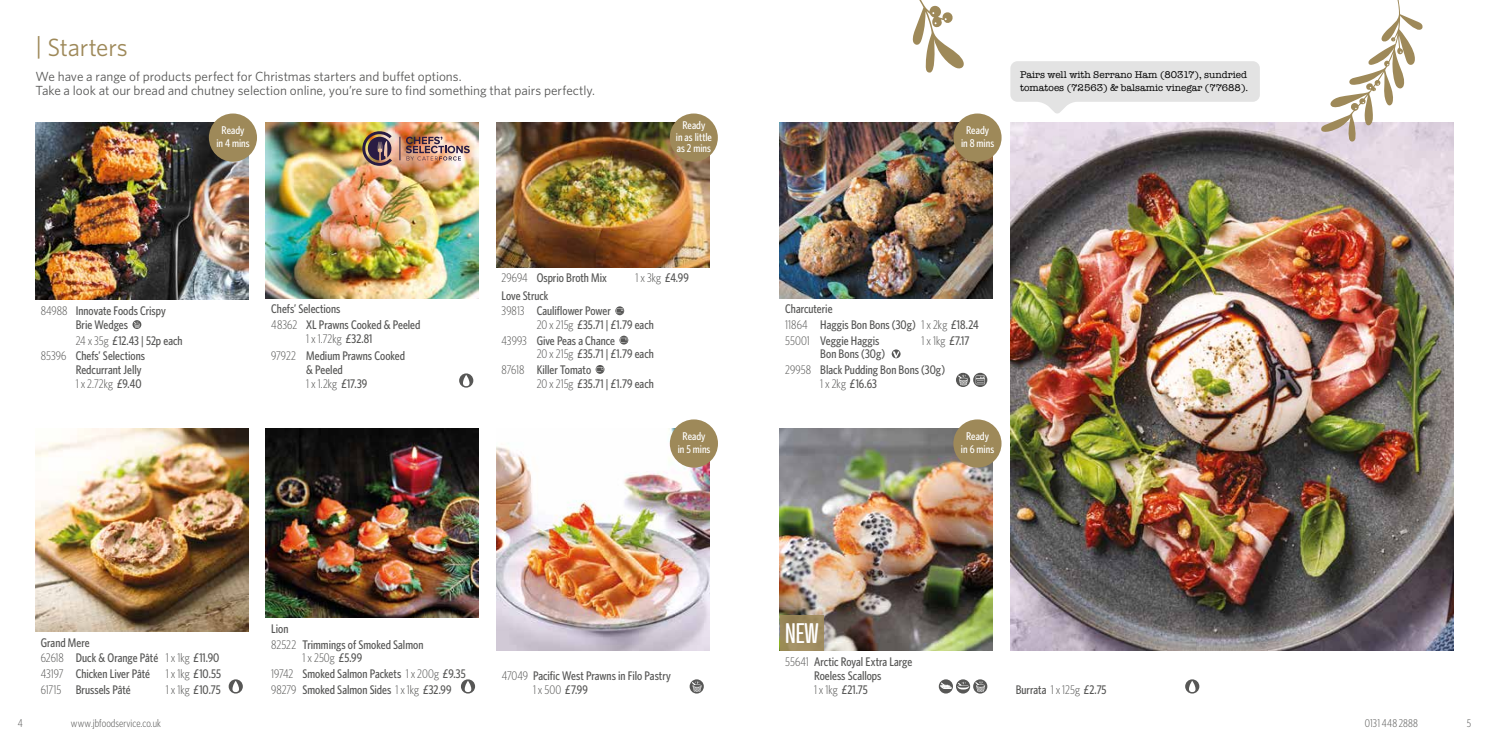
<style>
.page{position:relative;width:1489px;height:745px;background:#fff}
.page>*{position:absolute;margin:0;border:0;box-sizing:border-box;transform-origin:0 0}
.t1{font:27.38px "Atrament";color:#fff}
.t2{font:25px "Whitney";letter-spacing:-.01em;color:#9e8959}
.t3{font:13.25px/14.8px "Whitney";color:#575756}
.t4{font:500 12.5px/15.5px "Whitney Condensed";color:#575756}
.t5{font:300 12.5px "Whitney Condensed";letter-spacing:.015em;color:#575756}
.t6{font:500 11.25px/12.5px "Whitney Condensed";letter-spacing:.005em;color:#fff;text-align:center}
.t7{font:300 11.25px "Whitney Condensed";letter-spacing:.01em;color:#575756}
.t8{font:10px/12.5px "American Typewriter";color:#000}
.s1{font-weight:300}
.s2{font-weight:500}
</style>
<div class="page">
<svg style="left:132px;top:320px;width:9px;height:9px"></svg>
<svg style="left:134px;top:321px;width:6px;height:7px"></svg>
<img style="left:35px;top:122px;width:213px;height:178px">
<img style="left:266px;top:122px;width:212px;height:176px">
<svg style="left:459px;top:374px;width:14px;height:12px"></svg>
<svg style="left:362px;top:131px;width:30px;height:35px"></svg>
<img style="left:406px;top:136px;width:64px;height:24px">
<svg style="left:399px;top:137px;width:1px;height:23px"></svg>
<svg style="left:615px;top:306px;width:9px;height:9px"></svg>
<svg style="left:616px;top:308px;width:7px;height:5px"></svg>
<svg style="left:619px;top:335px;width:9px;height:9px"></svg>
<svg style="left:620px;top:337px;width:7px;height:5px"></svg>
<svg style="left:595px;top:365px;width:9px;height:8px"></svg>
<svg style="left:596px;top:367px;width:7px;height:4px"></svg>
<img style="left:496px;top:122px;width:213px;height:145px">
<img style="left:35px;top:428px;width:213px;height:203px">
<svg style="left:229px;top:679px;width:14px;height:14px"></svg>
<svg style="left:229px;top:680px;width:14px;height:11px"></svg>
<img style="left:265px;top:428px;width:213px;height:189px">
<svg style="left:461px;top:679px;width:14px;height:14px"></svg>
<svg style="left:461px;top:680px;width:14px;height:11px"></svg>
<svg style="left:689px;top:679px;width:14px;height:14px"></svg>
<svg style="left:691px;top:680px;width:10px;height:11px"></svg>
<img style="left:496px;top:428px;width:213px;height:222px">
<svg style="left:891px;top:349px;width:9px;height:9px"></svg>
<svg style="left:892px;top:351px;width:7px;height:6px"></svg>
<img style="left:780px;top:122px;width:212px;height:176px">
<svg style="left:955px;top:372px;width:15px;height:15px"></svg>
<svg style="left:958px;top:374px;width:9px;height:11px"></svg>
<svg style="left:973px;top:372px;width:14px;height:15px"></svg>
<svg style="left:975px;top:375px;width:9px;height:9px"></svg>
<svg style="left:938px;top:679px;width:14px;height:14px"></svg>
<svg style="left:940px;top:682px;width:11px;height:6px"></svg>
<svg style="left:955px;top:679px;width:15px;height:14px"></svg>
<svg style="left:957px;top:681px;width:12px;height:8px"></svg>
<svg style="left:973px;top:679px;width:14px;height:14px"></svg>
<svg style="left:975px;top:680px;width:10px;height:11px"></svg>
<img style="left:780px;top:428px;width:212px;height:222px">
<img style="left:1010px;top:122px;width:443px;height:528px">
<svg style="left:1185px;top:679px;width:14px;height:14px"></svg>
<svg style="left:1185px;top:680px;width:14px;height:11px"></svg>
<div style="left:780px;top:614px;width:43px;height:36px;background:#9e8959"></div>
<svg style="left:1010px;top:61px;width:249px;height:53px"></svg>
<div style="left:953px;top:113px;width:48px;height:49px;background:#9e8959;border-radius:50%"></div>
<div style="left:669px;top:419px;width:49px;height:48px;background:#9e8959;border-radius:50%"></div>
<div style="left:953px;top:419px;width:48px;height:48px;background:#9e8959;border-radius:50%"></div>
<div style="left:209px;top:113px;width:48px;height:49px;background:#9e8959;border-radius:50%"></div>
<div style="left:669px;top:113px;width:48px;height:49px;background:#9e8959;border-radius:50%"></div>
<svg style="left:1319px;top:0;width:103px;height:142px"></svg>
<svg style="left:912px;top:0;width:52px;height:73px"></svg>
<h2 class="t2" style="left:35px;top:30px;width:94px">| Starters</h2>
<p class="t3" style="left:35px;top:68px;width:561px">We have a range of products perfect for Christmas starters and buffet options.<br>Take a look at our bread and chutney selection online, you’re sure to find something that pairs perfectly.</p>
<p class="t6" style="left:216px;top:124px;width:35px">Ready<br>in 4 mins</p>
<p class="t6" style="left:676px;top:119px;width:38px;line-height:11.2px">Ready<br>in as little as 2 mins</p>
<p class="t6" style="left:961px;top:124px;width:35px">Ready<br>in 8 mins</p>
<p class="t8" style="left:1020px;top:68px;width:230px">Pairs well with Serrano Ham (80317), sundried tomatoes (72563) &amp; balsamic vinegar (77688).</p>
<p class="t4" style="left:41px;top:303px;width:126px;line-height:13.8px;text-align:center"><span class="s1">84988</span> Innovate Foods Crispy<br>Brie Wedges</p>
<p class="t4" style="left:41px;top:332px;width:143px;text-indent:35px"><span class="s1">24 x 35g</span> £12.43 | 52p each<br><span class="s1">85396</span> Chefs’ Selections</p>
<p class="t4" style="left:76px;top:362px;width:67px;line-height:13.8px">Redcurrant Jelly<br><span class="s1">1 x 2.72kg</span> £9.40</p>
<p class="t4" style="left:271px;top:301px;width:151px">Chefs’ Selections<br><span class="s1">48362</span> XL Prawns Cooked &amp; Peeled</p>
<p class="t4" style="left:271px;top:329px;width:135px;line-height:17.2px;text-align:center"><span class="s1">1 x 1.72kg</span> £32.81<br><span class="s1">97922</span> Medium Prawns Cooked</p>
<p class="t4" style="left:306px;top:362px;width:62px;line-height:13.8px">&amp; Peeled<br><span class="s1">1 x 1.2kg</span> £17.39</p>
<p class="t4" style="left:501px;top:270px;width:107px"><span class="s1">29694</span> Osprio Broth Mix</p>
<p class="t5" style="left:635px;top:270px;width:55px">1 x 3kg <span class="s2">£4.99</span></p>
<p class="t4" style="left:501px;top:287px;width:111px">Love Struck<br><span class="s1">39813</span> Cauliflower Power</p>
<p class="t4" style="left:501px;top:316px;width:154px;text-indent:35px"><span class="s1">20 x 215g</span> £35.71 | £1.79 each<br><span class="s1">43993</span> Give Peas a Chance</p>
<p class="t4" style="left:501px;top:345px;width:154px;text-indent:35px"><span class="s1">20 x 215g</span> £35.71 | £1.79 each<br><span class="s1">87618</span> Killer Tomato</p>
<p class="t4" style="left:536px;top:375px;width:119px"><span class="s1">20 x 215g</span> £35.71 | £1.79 each</p>
<p class="t4" style="left:785px;top:301px;width:195px">Charcuterie<br><span class="s1">11864</span> Haggis Bon Bons (30g) <span class="s1">1 x 2kg</span> £18.24<br><span class="s1">55001</span> Veggie Haggis</p>
<p class="t5" style="left:921px;top:333px;width:49px">1 x 1kg <span class="s2">£7.17</span></p>
<p class="t4" style="left:785px;top:345px;width:161px;text-indent:35px">Bon Bons (30g)<br><span class="s1">29958</span> Black Pudding Bon Bons (30g)</p>
<p class="t4" style="left:820px;top:375px;width:58px"><span class="s1">1 x 2kg</span> £16.63</p>
<p class="t6" style="left:677px;top:429px;width:34px">Ready<br>in 5 mins</p>
<p class="t6" style="left:960px;top:429px;width:35px">Ready<br>in 6 mins</p>
<p class="t4" style="left:41px;top:634px;width:180px">Grand Mere<br><span class="s1">62618</span> Duck &amp; Orange Pâté <span class="s1">1 x 1kg</span> £11.90<br><span class="s1">43197</span> Chicken Liver Pâté</p>
<p class="t4" style="left:166px;top:665px;width:57px"><span class="s1">1 x 1kg</span> £10.55</p>
<p class="t4" style="left:41px;top:680px;width:91px"><span class="s1">61715</span> Brussels Pâté</p>
<p class="t4" style="left:166px;top:680px;width:56px"><span class="s1">1 x 1kg</span> £10.75</p>
<p class="t4" style="left:271px;top:620px;width:154px">Lion<br><span class="s1">82522</span> Trimmings of Smoked Salmon</p>
<p class="t4" style="left:271px;top:649px;width:196px;text-indent:31px"><span class="s1">1 x 250g</span> £5.99<br><span class="s1">19742</span> Smoked Salmon Packets <span class="s1">1 x 200g</span> £9.35<br><span class="s1">98279</span> Smoked Salmon Sides <span class="s1">1 x 1kg</span> £32.99</p>
<p class="t4" style="left:533px;top:667px;width:139px;line-height:13.8px;text-indent:-31px"><span class="s1">47049</span> Pacific West Prawns in Filo Pastry<br><span class="s1">1 x 500</span> £7.99</p>
<h1 class="t1" style="left:785px;top:615px;width:35px">NEW</h1>
<p class="t4" style="left:814px;top:654px;width:100px;line-height:13.8px;text-indent:-29px"><span class="s1">55641</span> Arctic Royal Extra Large<br>Roeless Scallops<br><span class="s1">1 x 1kg</span> £21.75</p>
<p class="t4" style="left:1015px;top:680px;width:92px">Burrata <span class="s1">1 x 125g</span> £2.75</p>
<p class="t7" style="left:18px;top:716px;width:7px">4</p>
<p class="t7" style="left:71px;top:716px;width:92px">www.jbfoodservice.co.uk</p>
<p class="t7" style="left:1364px;top:716px;width:55px">0131 448 2888</p>
<p class="t7" style="left:1466px;top:716px;width:6px">5</p>
</div>
